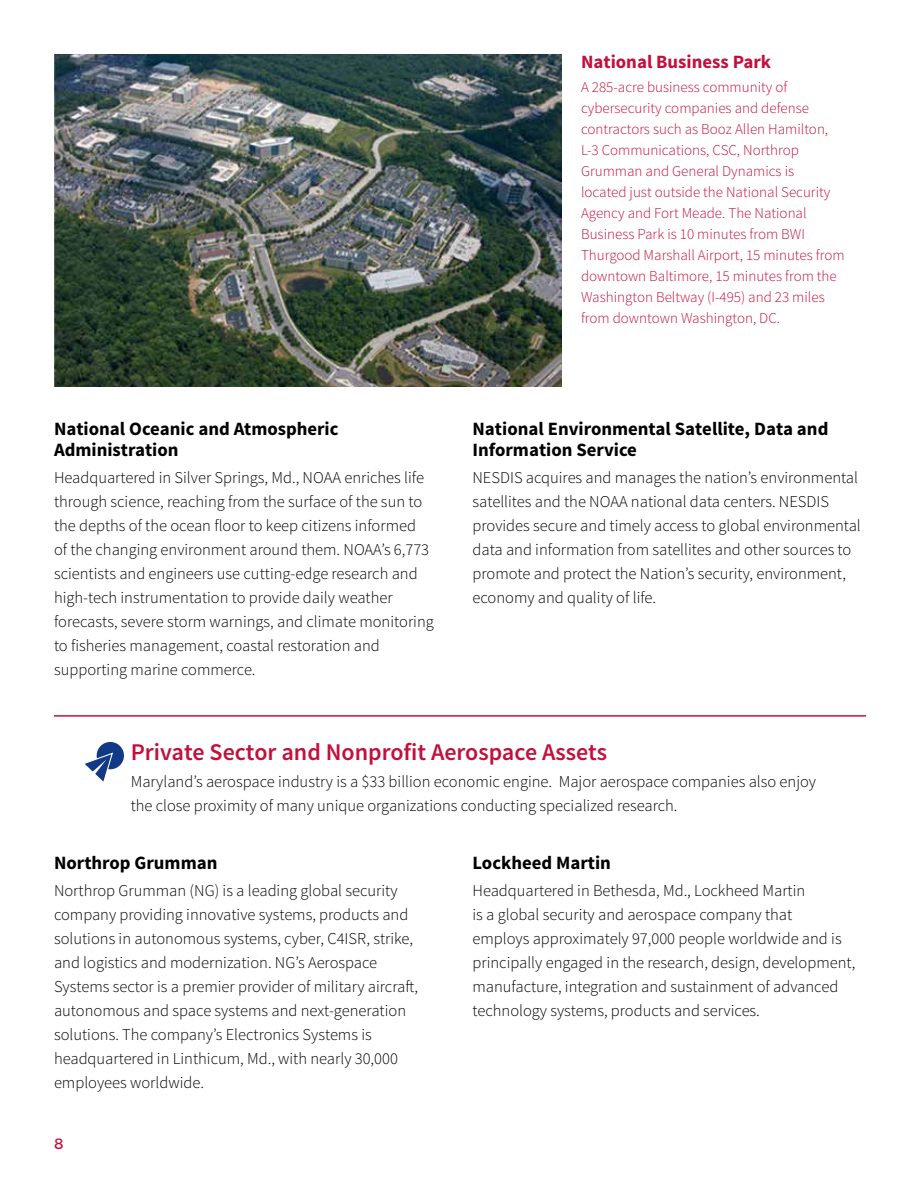
<style>
.page{position:relative;width:918px;height:1188px;background:#fff}
.page>*{position:absolute;margin:0;border:0;box-sizing:border-box;transform-origin:0 0}
.t1{font:600 24px "Source Sans Pro";color:#c40f3c}
.t2{font:700 18.75px/21px "Source Sans Pro";color:#000}
.t3{font:700 18.75px "Source Sans Pro";color:#c40f3c}
.t4{font:300 16.5px/24px "Source Sans Pro";color:#000}
.t5{font:300 15px/21px "Source Sans Pro";color:#c40f3c}
.t6{font:15px "Montserrat";color:#c40e3e}
</style>
<div class="page">
<img style="left:54px;top:54px;width:508px;height:332px">
<div style="left:97px;top:742px;width:27px;height:27px;background:#123985;border-radius:50%"></div>
<svg style="left:85px;top:752px;width:29px;height:30px"></svg>
<hr style="left:54px;top:715px;width:812px;height:2px;background:#c40e3e">
<p class="t2" style="left:54px;top:419px;width:286px">National Oceanic and Atmospheric<br>Administration</p>
<p class="t4" style="left:54px;top:466px;width:381px">Headquartered in Silver Springs, Md., NOAA enriches life through science, reaching from the surface of the sun to the depths of the ocean floor to keep citizens informed<br>of the changing environment around them. NOAA’s 6,773 scientists and engineers use cutting-edge research and high-tech instrumentation to provide daily weather forecasts, severe storm warnings, and climate monitoring to fisheries management, coastal restoration and supporting marine commerce.</p>
<p class="t3" style="left:581px;top:50px;width:192px">National Business Park</p>
<p class="t5" style="left:581px;top:77px;width:265px">A 285-acre business community of cybersecurity companies and defense contractors such as Booz Allen Hamilton, L-3 Communications, CSC, Northrop Grumman and General Dynamics is<br>located just outside the National Security Agency and Fort Meade. The National Business Park is 10 minutes from BWI Thurgood Marshall Airport, 15 minutes from downtown Baltimore, 15 minutes from the Washington Beltway (I-495) and 23 miles from downtown Washington, DC.</p>
<p class="t2" style="left:472px;top:419px;width:357px">National Environmental Satellite, Data and<br>Information Service</p>
<p class="t4" style="left:472px;top:466px;width:390px">NESDIS acquires and manages the nation’s environmental satellites and the NOAA national data centers. NESDIS provides secure and timely access to global environmental data and information from satellites and other sources to promote and protect the Nation’s security, environment, economy and quality of life.</p>
<h1 class="t1" style="left:131px;top:737px;width:478px">Private Sector and Nonprofit Aerospace Assets</h1>
<p class="t4" style="left:131px;top:770px;width:687px">Maryland’s aerospace industry is a $33 billion economic engine. Major aerospace companies also enjoy the close proximity of many unique organizations conducting specialized research.</p>
<p class="t2" style="left:54px;top:853px;width:165px">Northrop Grumman</p>
<p class="t4" style="left:54px;top:878px;width:366px">Northrop Grumman (NG) is a leading global security company providing innovative systems, products and solutions in autonomous systems, cyber, C4ISR, strike, and logistics and modernization. NG’s Aerospace Systems sector is a premier provider of military aircraft, autonomous and space systems and next-generation solutions. The company’s Electronics Systems is headquartered in Linthicum, Md., with nearly 30,000 employees worldwide.</p>
<p class="t6" style="left:54px;top:1134px;width:11px">8</p>
<p class="t2" style="left:472px;top:853px;width:140px">Lockheed Martin</p>
<p class="t4" style="left:472px;top:878px;width:385px">Headquartered in Bethesda, Md., Lockheed Martin<br>is a global security and aerospace company that<br>employs approximately 97,000 people worldwide and is principally engaged in the research, design, development, manufacture, integration and sustainment of advanced technology systems, products and services.</p>
</div>
